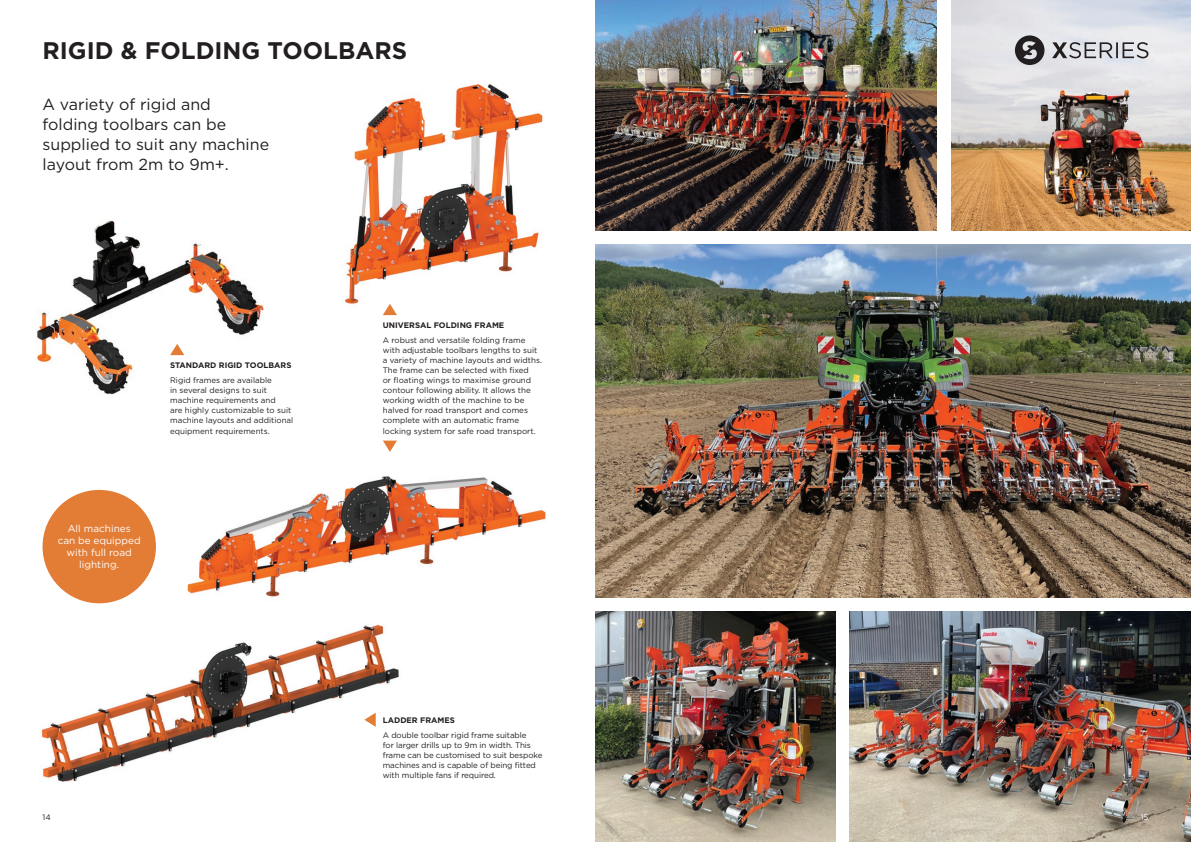
<style>
.page{position:relative;width:1191px;height:842px;background:#fff}
.page>*{position:absolute;margin:0;border:0;box-sizing:border-box;transform-origin:0 0}
.t1{font:700 24px "Gotham";color:#231f20}
.t2{font:16px/20px "Gotham";color:#231f20}
.t3{font:10px/12px "Gotham";color:#fff;text-align:center}
.t4{font:8px/10px "Gotham";color:#231f20}
.t5{font:700 8px "Gotham";color:#231f20}
.t6{font:8px "Gotham";color:#fff}
</style>
<div class="page">
<img style="left:849px;top:611px;width:342px;height:231px">
<img style="left:951px;top:0;width:240px;height:230px">
<img style="left:41px;top:624px;width:358px;height:158px">
<img style="left:344px;top:84px;width:199px;height:232px">
<img style="left:187px;top:476px;width:359px;height:121px">
<img style="left:37px;top:220px;width:226px;height:175px">
<svg style="left:170px;top:344px;width:14px;height:11px"></svg>
<svg style="left:364px;top:713px;width:12px;height:14px"></svg>
<svg style="left:1052px;top:42px;width:96px;height:16px;background:#a5a6aa"></svg>
<svg style="left:1015px;top:35px;width:29px;height:30px"></svg>
<svg style="left:383px;top:304px;width:14px;height:11px"></svg>
<svg style="left:383px;top:441px;width:14px;height:11px"></svg>
<div style="left:43px;top:490px;width:113px;height:113px;background:#e37c35;border-radius:50%"></div>
<img style="left:595px;top:611px;width:240px;height:231px">
<img style="left:595px;top:245px;width:596px;height:352px">
<img style="left:595px;top:0;width:342px;height:230px">
<p class="t1" style="left:43px;top:35px;width:366px">RIGID &amp; FOLDING TOOLBARS</p>
<p class="t2" style="left:43px;top:94px;width:228px">A variety of rigid and folding toolbars can be supplied to suit any machine layout from 2m to 9m+.</p>
<p class="t5" style="left:170px;top:360px;width:123px">STANDARD RIGID TOOLBARS</p>
<p class="t4" style="left:170px;top:375px;width:125px">Rigid frames are available<br>in several designs to suit machine requirements and<br>are highly customizable to suit machine layouts and additional equipment requirements.</p>
<p class="t3" style="left:58px;top:522px;width:84px">All machines can be equipped with full road lighting.</p>
<p class="t5" style="left:383px;top:320px;width:123px">UNIVERSAL FOLDING FRAME</p>
<p class="t4" style="left:383px;top:335px;width:161px">A robust and versatile folding frame with adjustable toolbars lengths to suit a variety of machine layouts and widths.<br>The frame can be selected with fixed<br>or floating wings to maximise ground contour following ability. It allows the working width of the machine to be halved for road transport and comes complete with an automatic frame locking system for safe road transport.</p>
<p class="t5" style="left:383px;top:714px;width:74px">LADDER FRAMES</p>
<p class="t4" style="left:383px;top:730px;width:161px">A double toolbar rigid frame suitable<br>for larger drills up to 9m in width. This frame can be customised to suit bespoke machines and is capable of being fitted with multiple fans if required.</p>
<p class="t4" style="left:43px;top:812px;width:10px">14</p>
<p class="t6" style="left:1140px;top:812px;width:9px">15</p>
</div>
